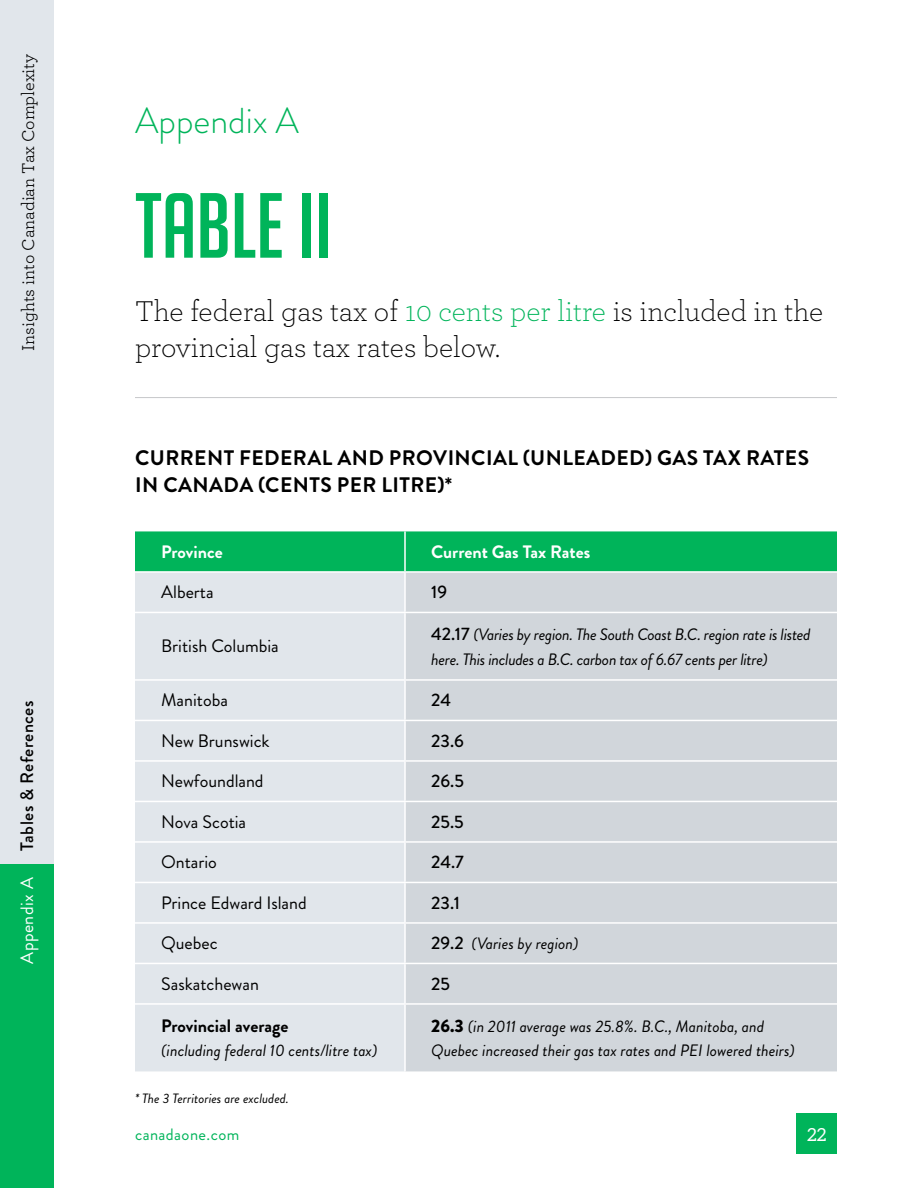
<style>
.page{position:relative;width:918px;height:1188px;background:#fff}
.page>*{position:absolute;margin:0;border:0;box-sizing:border-box;transform-origin:0 0}
.t1{font:90px "Big Noodle Titling";color:#00b45a}
.t2{font:300 36px "Brandon Grotesque";color:#00b45a}
.t3{font:300 30px/36px "Archer";color:#000}
.t4{font:700 21px/27px "Brandon Grotesque";letter-spacing:.02em;color:#000}
.t5{font:18px "Brandon Grotesque";color:#000}
.t6{font:500 18px "Brandon Grotesque";letter-spacing:.015em;color:#000}
.t7{font:18px "Archer";color:#000}
.t8{font:700 18px "Brandon Grotesque";color:#fff}
.t9{font:700 18px "Brandon Grotesque";color:#000}
.t10{font:18px "Brandon Grotesque";letter-spacing:.025em;color:#fff}
.t11{font:18px "Aleo";color:#fff}
.t12{font:italic 16.5px/24px "Brandon Grotesque";color:#000}
.t13{font:italic 16.5px/24px "Brandon Grotesque";letter-spacing:-.02em;color:#000}
.t14{font:16.5px "Brandon Grotesque";letter-spacing:.025em;color:#00b45a}
.t15{font:italic 13.5px "Brandon Grotesque";color:#000}
.s1{color:#00b45a}
.s2{font-weight:500;font-style:normal;font-size:18px}
.s3{font-weight:900;font-style:normal;font-size:18px}
</style>
<div class="page">
<div style="left:0;top:0;width:54px;height:1188px;background:#e1e6eb"></div>
<div style="left:0;top:864px;width:54px;height:324px;background:#00b45a"></div>
<div style="left:796px;top:1114px;width:41px;height:40px;background:#00b45a"></div>
<hr style="left:135px;top:397px;width:702px;height:1px;background:#c7c8ca">
<div style="left:135px;top:531px;width:702px;height:40px;background:#00b45a"></div>
<div style="left:135px;top:573px;width:269px;height:498px;background:#e1e6eb"></div>
<div style="left:406px;top:573px;width:431px;height:498px;background:#d1d6db"></div>
<hr style="left:135px;top:612px;width:270px;height:1px;background:#fff">
<hr style="left:405px;top:612px;width:432px;height:1px;background:#fff">
<hr style="left:135px;top:679px;width:270px;height:2px;background:#fff">
<hr style="left:405px;top:679px;width:432px;height:2px;background:#fff">
<hr style="left:135px;top:720px;width:270px;height:1px;background:#fff">
<hr style="left:405px;top:720px;width:432px;height:1px;background:#fff">
<hr style="left:135px;top:760px;width:270px;height:2px;background:#fff">
<hr style="left:405px;top:760px;width:432px;height:2px;background:#fff">
<hr style="left:135px;top:801px;width:270px;height:1px;background:#fff">
<hr style="left:405px;top:801px;width:432px;height:1px;background:#fff">
<hr style="left:135px;top:841px;width:270px;height:2px;background:#fff">
<hr style="left:405px;top:841px;width:432px;height:2px;background:#fff">
<hr style="left:135px;top:882px;width:270px;height:1px;background:#fff">
<hr style="left:405px;top:882px;width:432px;height:1px;background:#fff">
<hr style="left:135px;top:922px;width:270px;height:2px;background:#fff">
<hr style="left:405px;top:922px;width:432px;height:2px;background:#fff">
<hr style="left:135px;top:963px;width:270px;height:1px;background:#fff">
<hr style="left:405px;top:963px;width:432px;height:1px;background:#fff">
<hr style="left:135px;top:1003px;width:270px;height:2px;background:#fff">
<hr style="left:405px;top:1003px;width:432px;height:2px;background:#fff">
<hr style="left:404px;top:531px;width:2px;height:40px;background:#fff">
<p class="t7" style="left:16px;top:351px;width:299px;rotate:-90deg">Insights into Canadian Tax Complexity</p>
<p class="t6" style="left:15px;top:850px;width:151px;rotate:-90deg">Tables &amp; References</p>
<p class="t10" style="left:15px;top:964px;width:88px;rotate:-90deg">Appendix A</p>
<h2 class="t2" style="left:135px;top:96px;width:166px">Appendix A</h2>
<h1 class="t1" style="left:135px;top:177px;width:198px">Table II</h1>
<h3 class="t3" style="left:135px;top:292px;width:690px">The federal gas tax of <span class="s1">10 cents per litre</span> is included in the provincial gas tax rates below.</h3>
<p class="t4" style="left:135px;top:444px;width:675px">CURRENT FEDERAL AND PROVINCIAL (UNLEADED) GAS TAX RATES<br>IN CANADA (CENTS PER LITRE)*</p>
<p class="t8" style="left:161px;top:539px;width:63px">Province</p>
<p class="t8" style="left:431px;top:539px;width:161px">Current Gas Tax Rates</p>
<p class="t5" style="left:161px;top:580px;width:54px">Alberta</p>
<p class="t6" style="left:431px;top:580px;width:17px">19</p>
<p class="t5" style="left:161px;top:634px;width:119px">British Columbia</p>
<p class="t13" style="left:431px;top:623px;width:381px"><span class="s2">42.17</span> (Varies by region. The South Coast B.C. region rate is listed here. This includes a B.C. carbon tax of 6.67 cents per litre)</p>
<p class="t5" style="left:161px;top:688px;width:68px">Manitoba</p>
<p class="t6" style="left:431px;top:688px;width:21px">24</p>
<p class="t5" style="left:161px;top:728px;width:110px">New Brunswick</p>
<p class="t6" style="left:431px;top:728px;width:34px">23.6</p>
<p class="t5" style="left:161px;top:769px;width:104px">Newfoundland</p>
<p class="t6" style="left:431px;top:769px;width:34px">26.5</p>
<p class="t5" style="left:161px;top:809px;width:86px">Nova Scotia</p>
<p class="t6" style="left:431px;top:809px;width:34px">25.5</p>
<p class="t5" style="left:161px;top:850px;width:57px">Ontario</p>
<p class="t6" style="left:431px;top:850px;width:34px">24.7</p>
<p class="t5" style="left:161px;top:890px;width:147px">Prince Edward Island</p>
<p class="t6" style="left:431px;top:890px;width:30px">23.1</p>
<p class="t5" style="left:161px;top:931px;width:58px">Quebec</p>
<p class="t12" style="left:431px;top:932px;width:149px"><span class="s2">29.2</span> (Varies by region)</p>
<p class="t5" style="left:161px;top:971px;width:99px">Saskatchewan</p>
<p class="t6" style="left:431px;top:971px;width:20px">25</p>
<p class="t9" style="left:161px;top:1013px;width:129px">Provincial average</p>
<p class="t12" style="left:161px;top:1039px;width:218px">(including federal 10 cents/litre tax)</p>
<p class="t12" style="left:431px;top:1015px;width:365px"><span class="s3">26.3</span> (in 2011 average was 25.8%. B.C., Manitoba, and<br>Quebec increased their gas tax rates and PEI lowered theirs)</p>
<p class="t15" style="left:135px;top:1089px;width:155px">* The 3 Territories are excluded.</p>
<p class="t14" style="left:135px;top:1123px;width:106px">canadaone.com</p>
<p class="t11" style="left:807px;top:1125px;width:21px">22</p>
</div>
